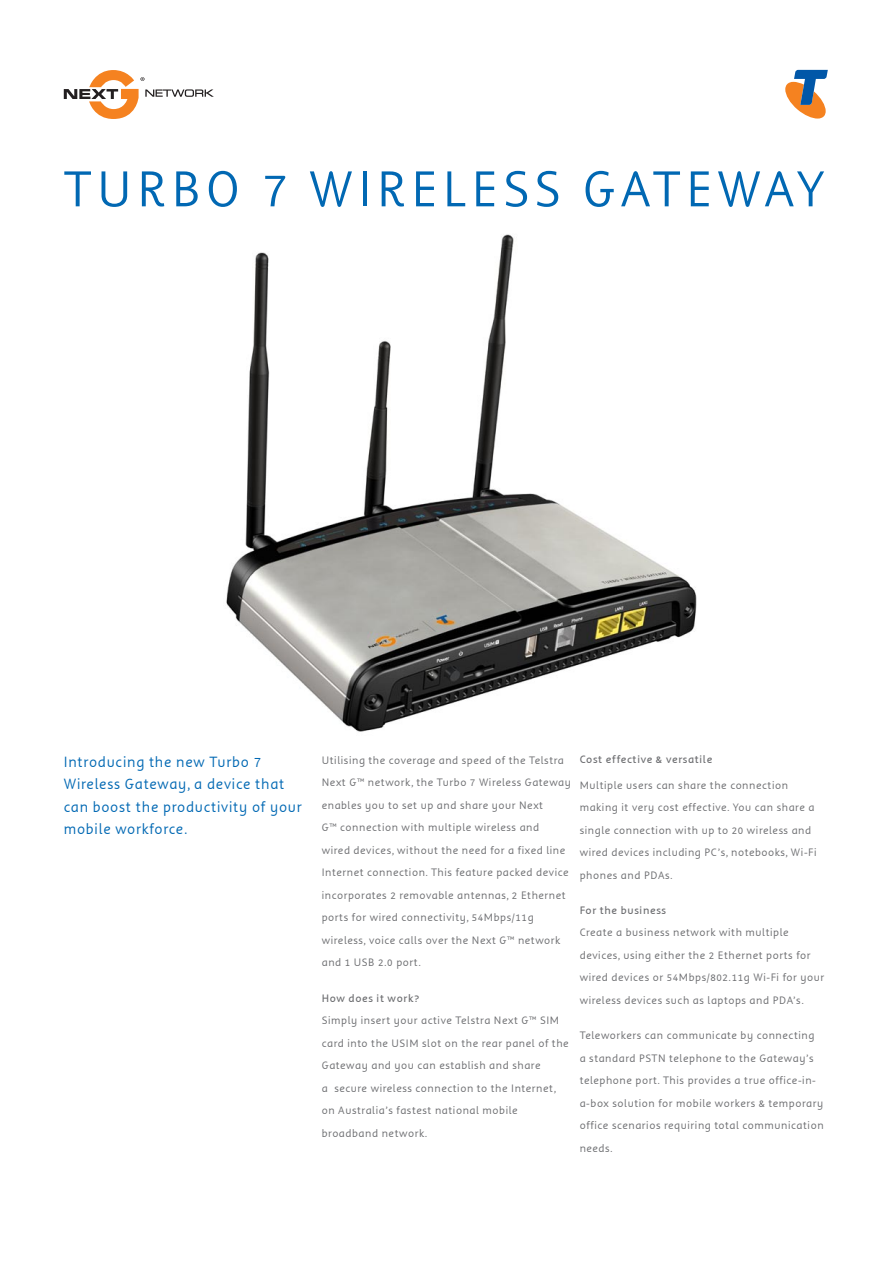
<style>
.page{position:relative;width:893px;height:1263px;background:#fff}
.page>*{position:absolute;margin:0;border:0;box-sizing:border-box;transform-origin:0 0}
.t1{font:55.5px "Harmony Display";letter-spacing:.1em;color:#0168b3}
.t2{font:16.5px/22.5px "Harmony Display";letter-spacing:.05em;color:#0168b3}
.t3{font:12px/22.5px "Harmony Display";letter-spacing:.05em;color:#6c6d70}
.t4{font:12px "Harmony Text";letter-spacing:.05em;color:#6c6d70}
.s1{font-family:"Harmony Text"}
</style>
<div class="page">
<img style="left:226px;top:234px;width:471px;height:498px">
<svg style="left:785px;top:70px;width:43px;height:49px"></svg>
<svg style="left:64px;top:70px;width:150px;height:49px"></svg>
<p class="t1" style="left:64px;top:160px;width:437px">Turbo 7 Wireless</p>
<p class="t1" style="left:583px;top:160px;width:73px">Gateway</p>
<p class="t2" style="left:64px;top:750px;width:240px">Introducing the new Turbo 7<br>Wireless Gateway, a device that can boost the productivity of your mobile workforce.</p>
<p class="t3" style="left:322px;top:749px;width:251px">Utilising the coverage and speed of the Telstra Next G™ network, the Turbo 7 Wireless Gateway enables you to set up and share your Next<br>G™ connection with multiple wireless and<br>wired devices, without the need for a fixed line Internet connection. This feature packed device incorporates 2 removable antennas, 2 Ethernet ports for wired connectivity, 54Mbps/11g wireless, voice calls over the Next G™ network and 1 USB 2.0 port.</p>
<p class="t4" style="left:322px;top:991px;width:99px">How does it work?</p>
<p class="t3" style="left:322px;top:1009px;width:248px">Simply insert your active Telstra Next G™ SIM card into the USIM slot on the rear panel of the Gateway and you can establish and share<br>a secure wireless connection to the Internet, on Australia’s fastest national mobile broadband network.</p>
<p class="t3" style="left:580px;top:747px;width:210px;line-height:25.5px"><span class="s1">Cost effective &amp; versatile<br></span>Multiple users can share the connection</p>
<p class="t3" style="left:580px;top:796px;width:238px">making it very cost effective. You can share a single connection with up to 20 wireless and wired devices including PC’s, notebooks, Wi-Fi phones and PDAs.</p>
<p class="t4" style="left:580px;top:904px;width:88px">For the business</p>
<p class="t3" style="left:580px;top:921px;width:246px">Create a business network with multiple devices, using either the 2 Ethernet ports for wired devices or 54Mbps/802.11g Wi-Fi for your wireless devices such as laptops and PDA’s.</p>
<p class="t3" style="left:580px;top:1024px;width:245px">Teleworkers can communicate by connecting<br>a standard PSTN telephone to the Gateway’s telephone port. This provides a true office-in&shy;a-box solution for mobile workers &amp; temporary office scenarios requiring total communication needs.</p>
</div>
